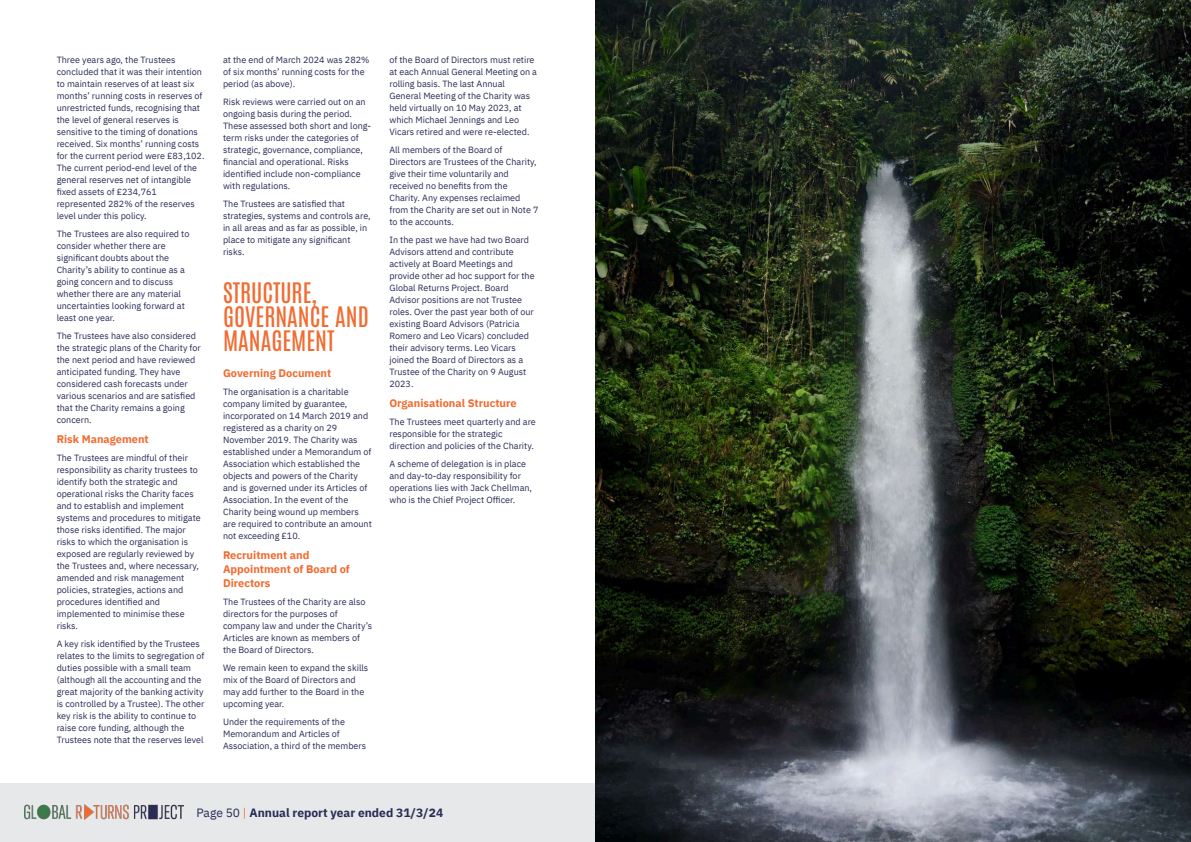
<style>
.page{position:relative;width:1191px;height:842px;background:#fff}
.page>*{position:absolute;margin:0;border:0;box-sizing:border-box;transform-origin:0 0}
.t1{font:24px/24px "Antonio";color:#f26b30}
.t2{font:700 12px "IBM Plex Sans";color:#292c57}
.t3{font:700 11px/14px "IBM Plex Sans";color:#f26b30}
.t4{font:9px/12px "IBM Plex Sans";color:#292c57}
.s1{font-weight:400}
.s2{font-weight:400;color:#f26b30}
</style>
<div class="page">
<div style="left:0;top:783px;width:1191px;height:59px;background:#e7e8e9"></div>
<img style="left:24px;top:805px;width:160px;height:15px">
<img style="left:595px;top:0;width:596px;height:842px">
<p class="t4" style="left:57px;top:55px;width:149px">Three years ago, the Trustees concluded that it was their intention to maintain reserves of at least six months’ running costs in reserves of unrestricted funds, recognising that the level of general reserves is sensitive to the timing of donations received. Six months’ running costs for the current period were £83,102.<br>The current period-end level of the general reserves net of intangible fixed assets of £234,761 represented 282% of the reserves level under this policy.</p>
<p class="t4" style="left:57px;top:229px;width:134px">The Trustees are also required to consider whether there are significant doubts about the<br>Charity’s ability to continue as a going concern and to discuss whether there are any material uncertainties looking forward at least one year.</p>
<p class="t4" style="left:57px;top:331px;width:146px">The Trustees have also considered the strategic plans of the Charity for the next period and have reviewed anticipated funding. They have considered cash forecasts under various scenarios and are satisfied that the Charity remains a going concern.</p>
<p class="t3" style="left:57px;top:433px;width:94px">Risk Management</p>
<p class="t4" style="left:57px;top:453px;width:146px">The Trustees are mindful of their responsibility as charity trustees to identify both the strategic and operational risks the Charity faces and to establish and implement systems and procedures to mitigate those risks identified. The major risks to which the organisation is exposed are regularly reviewed by the Trustees and, where necessary, amended and risk management policies, strategies, actions and procedures identified and implemented to minimise these risks.</p>
<p class="t4" style="left:57px;top:639px;width:149px">A key risk identified by the Trustees relates to the limits to segregation of duties possible with a small team (although all the accounting and the great majority of the banking activity is controlled by a Trustee). The other key risk is the ability to continue to raise core funding, although the Trustees note that the reserves level</p>
<p class="t4" style="left:223px;top:55px;width:148px">at the end of March 2024 was 282% of six months’ running costs for the period (as above).</p>
<p class="t4" style="left:223px;top:97px;width:150px">Risk reviews were carried out on an ongoing basis during the period.<br>These assessed both short and long&shy;term risks under the categories of strategic, governance, compliance, financial and operational. Risks identified include non-compliance with regulations.</p>
<p class="t4" style="left:223px;top:199px;width:149px">The Trustees are satisfied that strategies, systems and controls are, in all areas and as far as possible, in place to mitigate any significant risks.</p>
<h1 class="t1" style="left:223px;top:279px;width:147px">STRUCTURE,<br>GOVERNANCE AND<br>MANAGEMENT</h1>
<p class="t3" style="left:223px;top:367px;width:110px">Governing Document</p>
<p class="t4" style="left:223px;top:387px;width:150px">The organisation is a charitable company limited by guarantee, incorporated on 14 March 2019 and registered as a charity on 29<br>November 2019. The Charity was established under a Memorandum of<br>Association which established the objects and powers of the Charity and is governed under its Articles of<br>Association. In the event of the<br>Charity being wound up members are required to contribute an amount not exceeding £10.</p>
<p class="t3" style="left:223px;top:549px;width:128px">Recruitment and<br>Appointment of Board of<br>Directors</p>
<p class="t4" style="left:223px;top:597px;width:151px">The Trustees of the Charity are also directors for the purposes of company law and under the Charity’s<br>Articles are known as members of the Board of Directors.</p>
<p class="t4" style="left:223px;top:663px;width:147px">We remain keen to expand the skills mix of the Board of Directors and may add further to the Board in the upcoming year.</p>
<p class="t4" style="left:223px;top:717px;width:145px">Under the requirements of the<br>Memorandum and Articles of<br>Association, a third of the members</p>
<p class="t4" style="left:389px;top:55px;width:149px">of the Board of Directors must retire at each Annual General Meeting on a rolling basis. The last Annual General Meeting of the Charity was held virtually on 10 May 2023, at which Michael Jennings and Leo Vicars retired and were re-elected.</p>
<p class="t4" style="left:389px;top:145px;width:151px">All members of the Board of<br>Directors are Trustees of the Charity, give their time voluntarily and received no benefits from the<br>Charity. Any expenses reclaimed from the Charity are set out in Note 7 to the accounts.</p>
<p class="t4" style="left:389px;top:235px;width:147px">In the past we have had two Board<br>Advisors attend and contribute actively at Board Meetings and provide other ad hoc support for the<br>Global Returns Project. Board<br>Advisor positions are not Trustee roles. Over the past year both of our existing Board Advisors (Patricia<br>Romero and Leo Vicars) concluded their advisory terms. Leo Vicars joined the Board of Directors as a<br>Trustee of the Charity on 9 August<br>2023.</p>
<p class="t3" style="left:389px;top:397px;width:129px">Organisational Structure</p>
<p class="t4" style="left:389px;top:417px;width:148px">The Trustees meet quarterly and are responsible for the strategic direction and policies of the Charity.</p>
<p class="t4" style="left:389px;top:459px;width:144px">A scheme of delegation is in place and day-to-day responsibility for operations lies with Jack Chellman, who is the Chief Project Officer.</p>
<h2 class="t2" style="left:196px;top:807px;width:248px"><span class="s1">Page 50</span> <span class="s2">|</span> Annual report year ended 31/3/24</h2>
</div>
